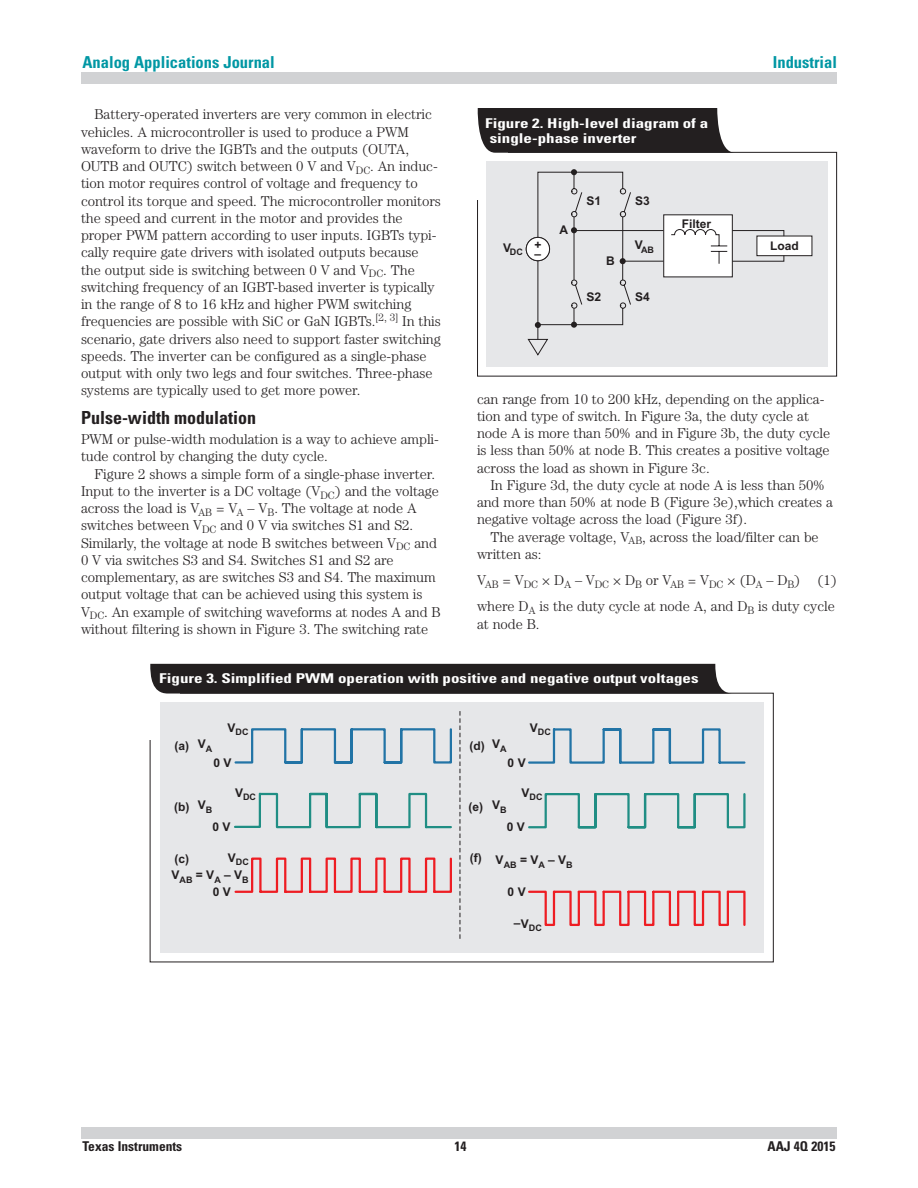
<style>
.page{position:relative;width:918px;height:1188px;background:#fff}
.page>*{position:absolute;margin:0;border:0;box-sizing:border-box;transform-origin:0 0}
.t1{font:700 condensed 18px "Univers";color:#231f20}
.t2{font:700 condensed 16.5px "Univers";color:#0097a4}
.t3{font:300 14.25px/17.2px "Century";letter-spacing:-.005em;color:#231f20}
.t4{font:700 condensed 13.5px/15px "Univers";color:#fff;scale:1.26 1}
.t5{font:700 condensed 13.5px "Univers";color:#231f20}
.t6{font:700 12px "Arial";color:#231f20}
.t7{font:700 9px "Arial";color:#231f20}
</style>
<div class="page">
<div style="left:81px;top:1127px;width:756px;height:11px;background:#d1d2d4"></div>
<div style="left:81px;top:73px;width:756px;height:11px;background:#d1d2d4"></div>
<div style="left:477px;top:152px;width:360px;height:224px;border:1px solid #231f20"></div>
<div style="left:475px;top:124px;width:32px;height:75px;background:#fff"></div>
<svg style="left:478px;top:108px;width:257px;height:45px;background:#312e2f"></svg>
<div style="left:487px;top:162px;width:341px;height:205px;background:#e6e7e9"></div>
<div style="left:756px;top:236px;width:56px;height:20px;background:#fff;border:1px solid #231f20"></div>
<div style="left:526px;top:237px;width:24px;height:24px;border:1px solid #231f20;border-radius:50%"></div>
<svg style="left:527px;top:169px;width:258px;height:187px"></svg>
<div style="left:150px;top:664px;width:583px;height:30px;background:#231f20"></div>
<div style="left:160px;top:703px;width:604px;height:250px;background:#e6e7e9"></div>
<svg style="left:234px;top:728px;width:218px;height:36px"></svg>
<svg style="left:234px;top:792px;width:218px;height:37px"></svg>
<svg style="left:234px;top:857px;width:218px;height:36px"></svg>
<svg style="left:528px;top:793px;width:218px;height:36px"></svg>
<svg style="left:528px;top:728px;width:218px;height:36px"></svg>
<svg style="left:528px;top:890px;width:218px;height:36px"></svg>
<svg style="left:460px;top:711px;width:1px;height:228px"></svg>
<p class="t2" style="left:82px;top:52px;width:194px">Analog Applications Journal</p>
<p class="t2" style="left:773px;top:52px;width:66px">Industrial</p>
<p class="t3" style="left:81px;top:106px;width:362px;text-indent:14px">Battery-operated inverters are very common in electric vehicles. A microcontroller is used to produce a PWM waveform to drive the IGBTs and the outputs (OUTA, OUTB and OUTC) switch between 0 V and V<sub>DC</sub>. An induc&shy;tion motor requires control of voltage and frequency to control its torque and speed. The microcontroller monitors the speed and current in the motor and provides the proper PWM pattern according to user inputs. IGBTs typi&shy;cally require gate drivers with isolated outputs because the output side is switching between 0 V and V<sub>DC</sub>. The switching frequency of an IGBT-based inverter is typically in the range of 8 to 16 kHz and higher PWM switching frequencies are possible with SiC or GaN IGBTs.<sup>[2,</sup> <sup>3]</sup> In this scenario, gate drivers also need to support faster switching speeds. The inverter can be configured as a single-phase output with only two legs and four switches. Three-phase systems are typically used to get more power.</p>
<p class="t1" style="left:81px;top:406px;width:177px">Pulse-width modulation</p>
<p class="t3" style="left:81px;top:430px;width:359px">PWM or pulse-width modulation is a way to achieve ampli&shy;tude control by changing the duty cycle.</p>
<p class="t3" style="left:81px;top:465px;width:361px;text-indent:14px">Figure 2 shows a simple form of a single-phase inverter.<br>Input to the inverter is a DC voltage (V<sub>DC</sub>) and the voltage across the load is V<sub>AB</sub> = V<sub>A</sub> – V<sub>B</sub>. The voltage at node A switches between V<sub>DC</sub> and 0 V via switches S1 and S2.<br>Similarly, the voltage at node B switches between V<sub>DC</sub> and 0 V via switches S3 and S4. Switches S1 and S2 are complementary, as are switches S3 and S4. The maximum output voltage that can be achieved using this system is V<sub>DC</sub>. An example of switching waveforms at nodes A and B without filtering is shown in Figure 3. The switching rate</p>
<p class="t4" style="left:490px;top:115px;width:175px;text-indent:-4px">Figure 2. High-level diagram of a single-phase inverter</p>
<p class="t6" style="left:586px;top:196px;width:16px">S1</p>
<p class="t6" style="left:635px;top:196px;width:16px">S3</p>
<p class="t6" style="left:682px;top:219px;width:31px">Filter</p>
<p class="t6" style="left:560px;top:226px;width:10px">A</p>
<p class="t6" style="left:534px;top:241px;width:9px">+</p>
<p class="t7" style="left:635px;top:246px;width:21px"><sup>V</sup>AB</p>
<p class="t6" style="left:535px;top:250px;width:8px">–</p>
<p class="t6" style="left:503px;top:243px;width:10px">V</p>
<p class="t6" style="left:770px;top:241px;width:30px">Load</p>
<p class="t7" style="left:510px;top:249px;width:14px">DC</p>
<p class="t6" style="left:606px;top:257px;width:10px">B</p>
<p class="t6" style="left:635px;top:292px;width:16px">S4</p>
<p class="t6" style="left:586px;top:292px;width:16px">S2</p>
<p class="t3" style="left:477px;top:390px;width:355px">can range from 10 to 200 kHz, depending on the applica&shy;tion and type of switch. In Figure 3a, the duty cycle at node A is more than 50% and in Figure 3b, the duty cycle is less than 50% at node B. This creates a positive voltage across the load as shown in Figure 3c.</p>
<p class="t3" style="left:477px;top:476px;width:358px;text-indent:14px">In Figure 3d, the duty cycle at node A is less than 50% and more than 50% at node B (Figure 3e),which creates a negative voltage across the load (Figure 3f).</p>
<p class="t3" style="left:477px;top:528px;width:343px;text-indent:14px">The average voltage, V<sub>AB</sub>, across the load/filter can be written as:</p>
<p class="t3" style="left:477px;top:567px;width:361px;line-height:26.2px">V<sub>AB</sub> = V<sub>DC</sub> × D<sub>A</sub> – V<sub>DC</sub> × D<sub>B</sub> or V<sub>AB</sub> = V<sub>DC</sub> × (D<sub>A</sub> – D<sub>B</sub>) (1) where D<sub>A</sub> is the duty cycle at node A, and D<sub>B</sub> is duty cycle</p>
<p class="t3" style="left:477px;top:615px;width:64px">at node B.</p>
<p class="t4" style="left:159px;top:671px;width:430px">Figure 3. Simplified PWM operation with positive and negative output voltages</p>
<p class="t7" style="left:228px;top:729px;width:22px"><sup>V</sup>DC</p>
<p class="t7" style="left:530px;top:729px;width:22px"><sup>V</sup>DC</p>
<p class="t6" style="left:198px;top:739px;width:16px">V<sub>A</sub></p>
<p class="t6" style="left:492px;top:739px;width:16px">V<sub>A</sub></p>
<p class="t6" style="left:174px;top:741px;width:16px">(a)</p>
<p class="t6" style="left:470px;top:741px;width:17px">(d)</p>
<p class="t6" style="left:214px;top:758px;width:20px">0 V</p>
<p class="t6" style="left:508px;top:758px;width:20px">0 V</p>
<p class="t7" style="left:235px;top:794px;width:22px"><sup>V</sup>DC</p>
<p class="t7" style="left:522px;top:794px;width:22px"><sup>V</sup>DC</p>
<p class="t6" style="left:198px;top:801px;width:16px">V<sub>B</sub></p>
<p class="t6" style="left:492px;top:801px;width:16px">V<sub>B</sub></p>
<p class="t6" style="left:174px;top:802px;width:17px">(b)</p>
<p class="t6" style="left:468px;top:802px;width:16px">(e)</p>
<p class="t6" style="left:212px;top:823px;width:20px">0 V</p>
<p class="t6" style="left:507px;top:823px;width:20px">0 V</p>
<p class="t7" style="left:228px;top:859px;width:22px"><sup>V</sup>DC</p>
<p class="t6" style="left:174px;top:855px;width:16px">(c)</p>
<p class="t6" style="left:470px;top:854px;width:13px">(f)</p>
<p class="t6" style="left:172px;top:870px;width:10px">V</p>
<p class="t6" style="left:196px;top:870px;width:9px">=</p>
<p class="t7" style="left:180px;top:876px;width:53px">AB <sup>V–</sup></p>
<p class="t6" style="left:234px;top:870px;width:10px">V</p>
<p class="t7" style="left:214px;top:876px;width:8px">A</p>
<p class="t7" style="left:242px;top:876px;width:8px">B</p>
<p class="t6" style="left:213px;top:887px;width:20px">0 V</p>
<p class="t6" style="left:496px;top:855px;width:10px">V</p>
<p class="t6" style="left:520px;top:855px;width:9px">=</p>
<p class="t7" style="left:504px;top:861px;width:53px">AB <sup>V–</sup></p>
<p class="t6" style="left:558px;top:855px;width:10px">V</p>
<p class="t7" style="left:538px;top:861px;width:8px">A</p>
<p class="t7" style="left:566px;top:861px;width:8px">B</p>
<p class="t6" style="left:508px;top:887px;width:20px">0 V</p>
<p class="t6" style="left:514px;top:919px;width:30px">–V<sub>DC</sub></p>
<p class="t5" style="left:82px;top:1138px;width:101px">Texas Instruments</p>
<p class="t5" style="left:455px;top:1138px;width:13px">14</p>
<p class="t5" style="left:767px;top:1138px;width:70px">AAJ 4Q 2015</p>
</div>
